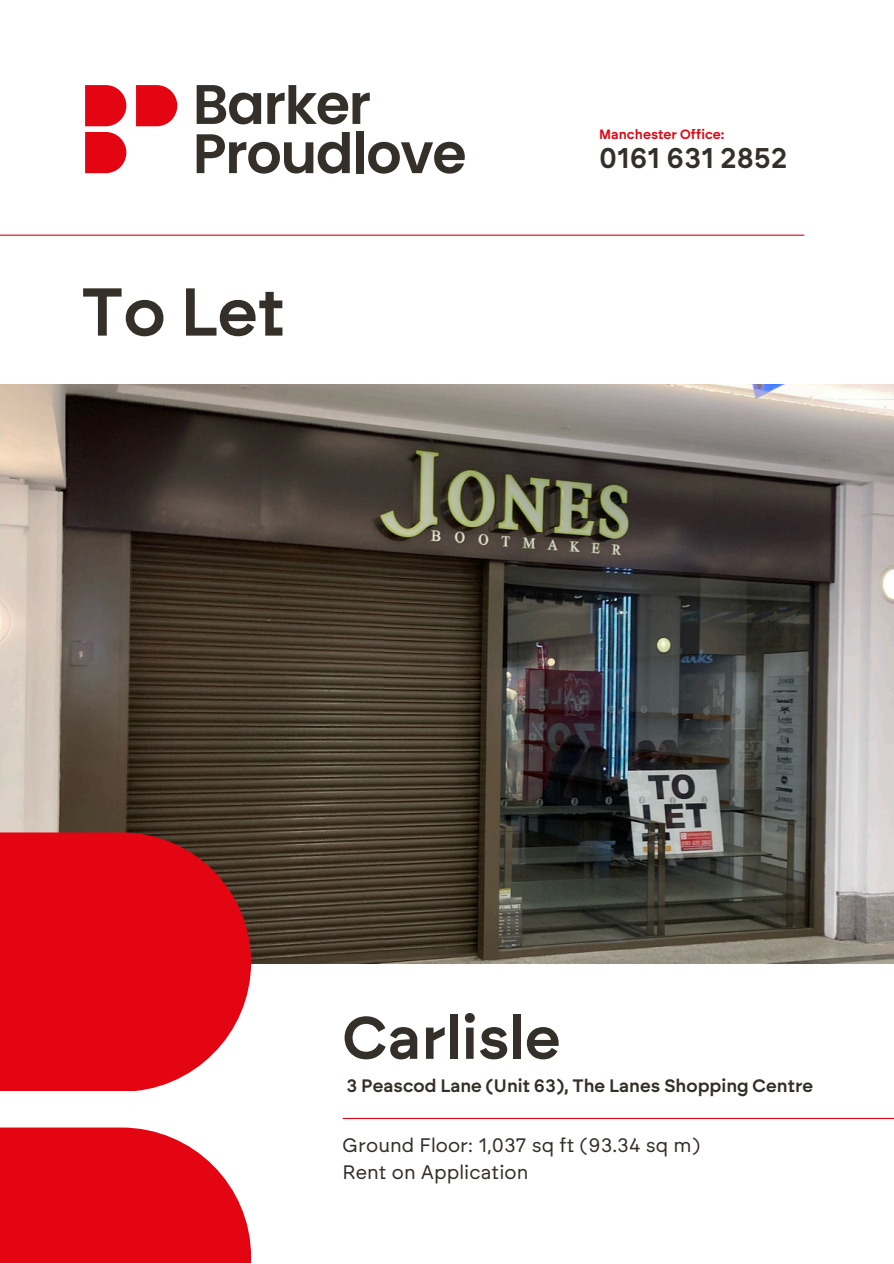
<style>
.page{position:relative;width:894px;height:1264px;background:#fff}
.page>*{position:absolute;margin:0;border:0;box-sizing:border-box;transform-origin:0 0}
.t1{font:600 67.5px "Brockmann";color:#352f29}
.t2{font:600 60px "Brockmann";color:#352f29}
.t3{font:600 28.5px "Brockmann";color:#352f29}
.t4{font:19.5px/27px "Brockmann";color:#352f29}
.t5{font:600 18px "Brockmann";color:#352f29}
.t6{font:600 13.5px "Brockmann";color:#e30512}
</style>
<div class="page">
<img style="left:0;top:385px;width:893px;height:578px">
<svg style="left:0;top:832px;width:251px;height:259px;background:#db1520"></svg>
<svg style="left:0;top:1127px;width:251px;height:136px;background:#e6202b"></svg>
<hr style="left:342px;top:1117px;width:551px;height:1px;background:#e30512">
<svg style="left:85px;top:132px;width:41px;height:41px;background:#e51e2a"></svg>
<svg style="left:85px;top:85px;width:41px;height:41px;background:#e51e2a"></svg>
<svg style="left:136px;top:85px;width:41px;height:41px;background:#e51e2a"></svg>
<svg style="left:196px;top:85px;width:65px;height:39px"></svg>
<svg style="left:267px;top:85px;width:102px;height:39px"></svg>
<svg style="left:196px;top:132px;width:153px;height:42px"></svg>
<div style="left:356px;top:132px;width:7px;height:41px;background:#352f29"></div>
<svg style="left:368px;top:142px;width:96px;height:32px"></svg>
<hr style="left:0;top:235px;width:804px;height:1px;background:#e30512">
<p class="t1" style="left:81px;top:271px;width:205px">To Let</p>
<h3 class="t6" style="left:599px;top:126px;width:127px">Manchester Office:</h3>
<h4 class="t3" style="left:599px;top:141px;width:190px">0161 631 2852</h4>
<h1 class="t2" style="left:342px;top:1001px;width:219px">Carlisle</h1>
<h2 class="t5" style="left:346px;top:1074px;width:468px">3 Peascod Lane (Unit 63), The Lanes Shopping Centre</h2>
<p class="t4" style="left:342px;top:1131px;width:359px">Ground Floor: 1,037 sq ft (93.34 sq m)<br>Rent on Application</p>
</div>
